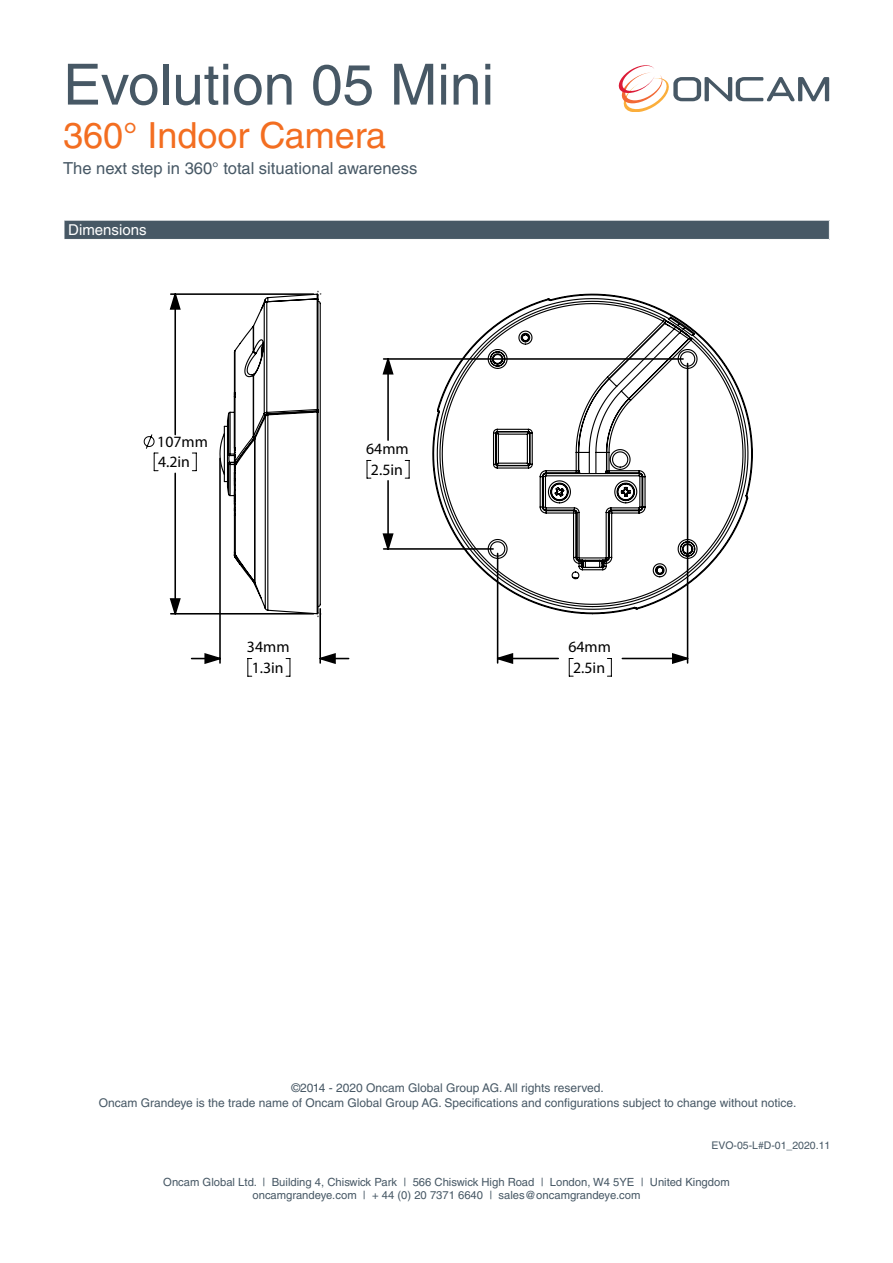
<style>
.page{position:relative;width:893px;height:1263px;background:#fff}
.page>*{position:absolute;margin:0;border:0;box-sizing:border-box;transform-origin:0 0}
.t1{font:56.85px "Helvetica LT Std";color:#475865}
.t2{font:36px "Helvetica LT Std";color:#f36e21}
.t3{font:16.5px "Helvetica LT Std";color:#475865}
.t4{font:15.75px/20.2px "Arial";color:#000;text-align:center}
.t5{font:15px "Helvetica LT Std";color:#fff}
.t6{font:12px "Helvetica LT Std";color:#475865}
.t7{font:11.25px "Helvetica LT Std";color:#475865}
.Bulleted_Text{font:10.5px "Helvetica LT Std";color:#475865}
</style>
<div class="page">
<svg style="left:618px;top:65px;width:211px;height:46px"></svg>
<div style="left:64px;top:220px;width:765px;height:19px;background:#475865"></div>
<hr style="left:64px;top:220px;width:766px;height:1px;background:#fff">
<svg style="left:64px;top:221px;width:1px;height:18px"></svg>
<svg style="left:829px;top:221px;width:1px;height:18px"></svg>
<svg style="left:143px;top:434px;width:15px;height:37px"></svg>
<svg style="left:192px;top:453px;width:5px;height:18px"></svg>
<hr style="left:171px;top:293px;width:142px;height:2px;background:#000">
<hr style="left:171px;top:613px;width:142px;height:1px;background:#000">
<svg style="left:569px;top:663px;width:4px;height:14px"></svg>
<svg style="left:607px;top:663px;width:5px;height:14px"></svg>
<svg style="left:367px;top:460px;width:4px;height:19px"></svg>
<hr style="left:384px;top:358px;width:299px;height:2px;background:#000">
<hr style="left:319px;top:609px;width:2px;height:54px;background:#000">
<hr style="left:219px;top:458px;width:2px;height:205px;background:#000">
<svg style="left:169px;top:293px;width:13px;height:322px"></svg>
<svg style="left:384px;top:359px;width:304px;height:304px"></svg>
<svg style="left:192px;top:652px;width:157px;height:25px"></svg>
<svg style="left:432px;top:293px;width:321px;height:322px"></svg>
<svg style="left:219px;top:291px;width:102px;height:326px"></svg>
<p class="t1" style="left:63px;top:52px;width:433px">Evolution 05 Mini</p>
<p class="t2" style="left:63px;top:114px;width:325px">360° Indoor Camera</p>
<p class="t3" style="left:63px;top:159px;width:356px">The next step in 360° total situational awareness</p>
<p class="t5" style="left:68px;top:221px;width:80px">Dimensions</p>
<p class="t4" style="left:157px;top:431px;width:52px;text-align:left">107mm<br>4.2in</p>
<p class="t4" style="left:247px;top:637px;width:44px">34mm<br>1.3in</p>
<p class="t4" style="left:366px;top:439px;width:44px">64mm<br>2.5in</p>
<p class="t4" style="left:568px;top:637px;width:44px">64mm<br>2.5in</p>
<p class="t6" style="left:291px;top:1081px;width:314px">©2014 - 2020 Oncam Global Group AG. All rights reserved.</p>
<p class="t6" style="left:99px;top:1096px;width:699px">Oncam Grandeye is the trade name of Oncam Global Group AG. Specifications and configurations subject to change without notice.</p>
<p class="Bulleted_Text" style="left:711px;top:1139px;width:121px">EVO-05-L#D-01_2020.11</p>
<p class="t7" style="left:163px;top:1175px;width:568px">Oncam Global Ltd. | Building 4, Chiswick Park | 566 Chiswick High Road | London, W4 5YE | United Kingdom</p>
<p class="t7" style="left:252px;top:1189px;width:389px">oncamgrandeye.com | + 44 (0) 20 7371 6640 | sales@oncamgrandeye.com</p>
</div>
